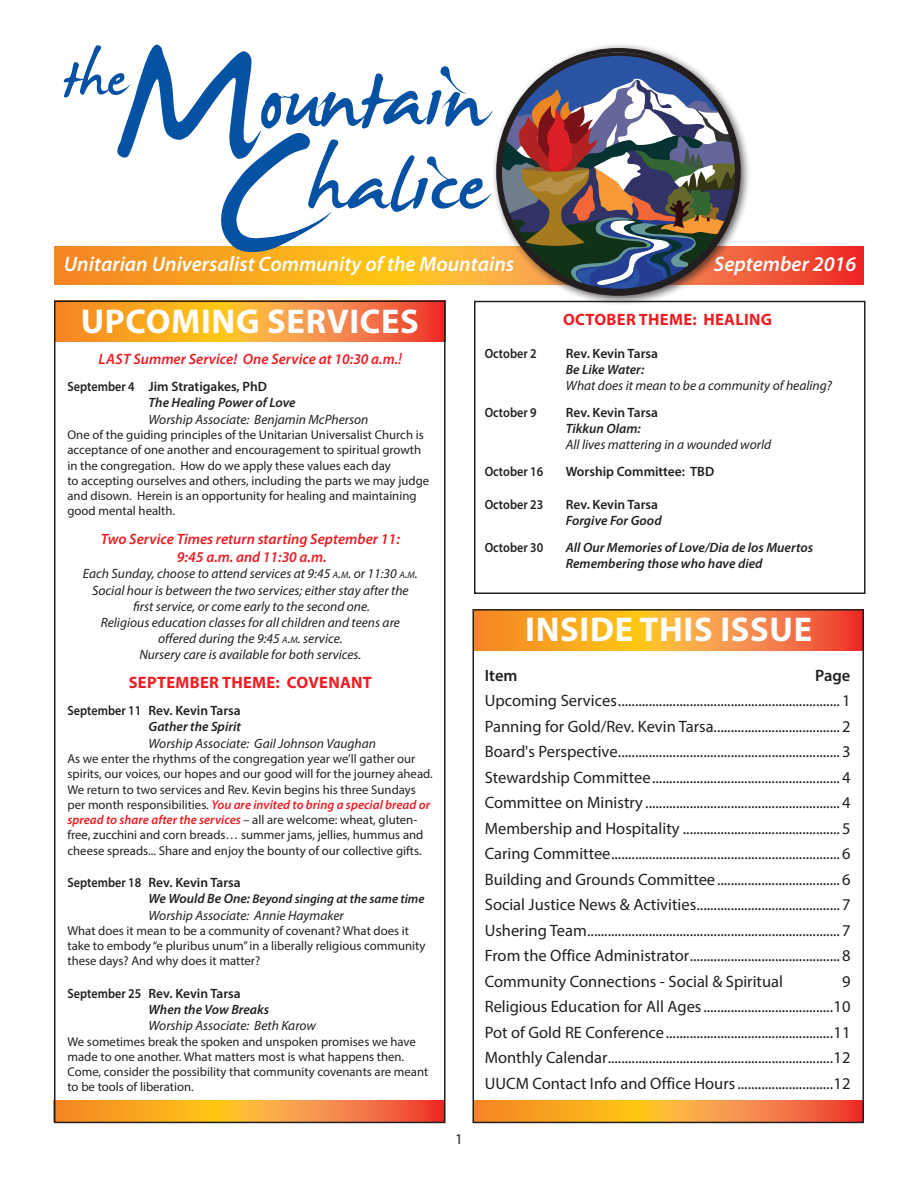
<style>
.page{position:relative;width:918px;height:1188px;background:#fff}
.page>*{position:absolute;margin:0;border:0;box-sizing:border-box;transform-origin:0 0}
.t1{font:700 34.5px "Myriad Pro";letter-spacing:.02em;color:#fff}
.t2{font:italic 600 21px "Myriad Pro";color:#fff}
.t3{font:16.5px/25.5px "Myriad Pro";color:#231f20;text-align:justify}
.t4{font:700 16.5px "Myriad Pro";letter-spacing:.02em;color:#ee1d23}
.t5{font:600 16.5px "Myriad Pro";color:#231f20}
.t6{font:italic 600 15px/18px "Myriad Pro";color:#ee1d23;text-align:center}
.t7{font:15px "Myriad Pro";color:#231f20}
.t8{font:italic 13.5px/16.2px "Myriad Pro";color:#231f20;text-align:center}
.t9{font:italic 600 13.5px/16.2px "Myriad Pro";color:#231f20}
.t10{font:600 13.5px "Myriad Pro";color:#231f20;scale:.9 1}
.t11{font:600 13.5px "Myriad Pro";color:#231f20}
.t12{font:12.75px/15.3px "Myriad Pro";color:#231f20}
.t13{font:italic 600 12.75px "Myriad Pro";color:#231f20}
.s1{font-weight:400;font-size:16.5px}
.s2{font-size:9.45px}
.s3{font-style:inherit}
.s4{font-weight:600;font-style:italic;color:#ee1d23}
.s5{font-size:13.5px}
</style>
<div class="page">
<svg style="left:475px;top:612px;width:386px;height:38px;background:#f79331"></svg>
<svg style="left:53px;top:1101px;width:390px;height:21px;background:#f79330"></svg>
<svg style="left:475px;top:1101px;width:386px;height:19px;background:#f79331"></svg>
<svg style="left:55px;top:246px;width:808px;height:39px;background:#f79224"></svg>
<div style="left:472px;top:609px;width:392px;height:514px;border:2px solid #231f20"></div>
<div style="left:491px;top:43px;width:261px;height:264px;background:#231f20;opacity:.75"></div>
<svg style="left:501px;top:53px;width:237px;height:238px"></svg>
<svg style="left:64px;top:44px;width:429px;height:208px"></svg>
<svg style="left:57px;top:304px;width:386px;height:38px;background:#f79330"></svg>
<div style="left:54px;top:301px;width:392px;height:822px;border:2px solid #231f20"></div>
<div style="left:474px;top:301px;width:392px;height:293px;border:2px solid #231f20"></div>
<p class="t2" style="left:64px;top:251px;width:452px">Unitarian Universalist Community of the Mountains</p>
<p class="t2" style="left:714px;top:251px;width:144px">September 2016</p>
<h1 class="t1" style="left:81px;top:299px;width:340px">UPCOMING SERVICES</h1>
<p class="t6" style="left:99px;top:350px;width:305px">LAST Summer Service! One Service at 10:30 a.m.<span class="s1">!</span></p>
<p class="t10" style="left:68px;top:378px;width:223px">September 4 Jim Stratigakes, PhD</p>
<p class="t9" style="left:148px;top:395px;width:149px">The Healing Power of Love</p>
<p class="t8" style="left:148px;top:411px;width:221px">Worship Associate: Benjamin McPherson</p>
<p class="t12" style="left:68px;top:427px;width:363px">One of the guiding principles of the Unitarian Universalist Church is acceptance of one another and encouragement to spiritual growth in the congregation. How do we apply these values each day<br>to accepting ourselves and others, including the parts we may judge and disown. Herein is an opportunity for healing and maintaining good mental health.</p>
<p class="t6" style="left:101px;top:530px;width:301px">Two Service Times return starting September 11:<br>9:45 a.m. and 11:30 a.m.</p>
<p class="t8" style="left:83px;top:566px;width:336px">Each Sunday, choose to attend services at 9:45 <span class="s2">A</span><span class="s3">.</span><span class="s2">M</span>. or 11:30 <span class="s2">A</span><span class="s3">.</span><span class="s2">M</span>.<br>Social hour is between the two services; either stay after the first service, or come early to the second one.<br>Religious education classes for all children and teens are offered during the 9:45 <span class="s2">A</span><span class="s3">.</span><span class="s2">M</span>. service.<br>Nursery care is available for both services.</p>
<p class="t4" style="left:129px;top:672px;width:245px">SEPTEMBER THEME: COVENANT</p>
<p class="t10" style="left:68px;top:702px;width:194px">September 11 Rev. Kevin Tarsa</p>
<p class="t9" style="left:148px;top:719px;width:94px">Gather the Spirit</p>
<p class="t8" style="left:148px;top:735px;width:229px">Worship Associate: Gail Johnson Vaughan</p>
<p class="t12" style="left:68px;top:751px;width:367px">As we enter the rhythms of the congregation year we’ll gather our spirits, our voices, our hopes and our good will for the journey ahead.<br>We return to two services and Rev. Kevin begins his three Sundays per month responsibilities. <span class="s4">You are invited to bring a special bread or spread to share after the services</span> – all are welcome: wheat, gluten&shy;free, zucchini and corn breads… summer jams, jellies, hummus and cheese spreads... Share and enjoy the bounty of our collective gifts.</p>
<p class="t10" style="left:68px;top:874px;width:194px">September 18 Rev. Kevin Tarsa</p>
<p class="t13" style="left:148px;top:891px;width:277px"><span class="s5">We Would Be One:</span> Beyond singing at the same time</p>
<p class="t8" style="left:148px;top:907px;width:197px">Worship Associate: Annie Haymaker</p>
<p class="t12" style="left:68px;top:923px;width:359px">What does it mean to be a community of covenant? What does it take to embody “e pluribus unum” in a liberally religious community these days? And why does it matter?</p>
<p class="t10" style="left:68px;top:985px;width:194px">September 25 Rev. Kevin Tarsa</p>
<p class="t9" style="left:148px;top:1001px;width:122px">When the Vow Breaks</p>
<p class="t8" style="left:148px;top:1017px;width:169px">Worship Associate: Beth Karow</p>
<p class="t12" style="left:68px;top:1033px;width:362px">We sometimes break the spoken and unspoken promises we have made to one another. What matters most is what happens then.<br>Come, consider the possibility that community covenants are meant to be tools of liberation.</p>
<p class="t7" style="left:455px;top:1130px;width:9px">1</p>
<p class="t4" style="left:563px;top:309px;width:211px">OCTOBER THEME: HEALING</p>
<p class="t10" style="left:485px;top:344px;width:59px">October 2</p>
<p class="t11" style="left:566px;top:344px;width:94px">Rev. Kevin Tarsa</p>
<p class="t9" style="left:566px;top:361px;width:80px">Be Like Water:</p>
<p class="t8" style="left:566px;top:377px;width:268px">What does it mean to be a community of healing?</p>
<p class="t10" style="left:485px;top:404px;width:59px">October 9</p>
<p class="t11" style="left:566px;top:404px;width:94px">Rev. Kevin Tarsa</p>
<p class="t9" style="left:566px;top:420px;width:77px">Tikkun Olam:</p>
<p class="t8" style="left:566px;top:437px;width:207px">All lives mattering in a wounded world</p>
<p class="t10" style="left:485px;top:463px;width:66px">October 16</p>
<p class="t11" style="left:566px;top:463px;width:150px">Worship Committee: TBD</p>
<p class="t10" style="left:485px;top:496px;width:66px">October 23</p>
<p class="t11" style="left:566px;top:496px;width:94px">Rev. Kevin Tarsa</p>
<p class="t9" style="left:566px;top:512px;width:97px">Forgive For Good</p>
<p class="t10" style="left:485px;top:539px;width:66px">October 30</p>
<p class="t9" style="left:566px;top:539px;width:249px">All Our Memories of Love/Dia de los Muertos<br>Remembering those who have died</p>
<h1 class="t1" style="left:525px;top:607px;width:288px">INSIDE THIS ISSUE</h1>
<p class="t5" style="left:485px;top:665px;width:34px">Item</p>
<p class="t5" style="left:815px;top:665px;width:37px">Page</p>
<p class="t3" style="left:485px;top:688px;width:367px">Upcoming Services.................................................................1<br>Panning for Gold/Rev. Kevin Tarsa.....................................2<br>Board's Perspective.................................................................3<br>Stewardship Committee.......................................................4<br>Committee on Ministry .........................................................4<br>Membership and Hospitality ..............................................5<br>Caring Committee...................................................................6<br>Building and Grounds Committee....................................6<br>Social Justice News &amp; Activities..........................................7<br>Ushering Team..........................................................................7<br>From the Office Administrator............................................8<br>Community Connections - Social &amp; Spiritual</p>
<p class="t3" style="left:485px;top:968px;width:367px;text-indent:357px">9<br>Religious Education for All Ages......................................10<br>Pot of Gold RE Conference.................................................11<br>Monthly Calendar..................................................................12<br>UUCM Contact Info and Office Hours</p>
<p class="t3" style="left:834px;top:1070px;width:18px">12</p>
</div>
